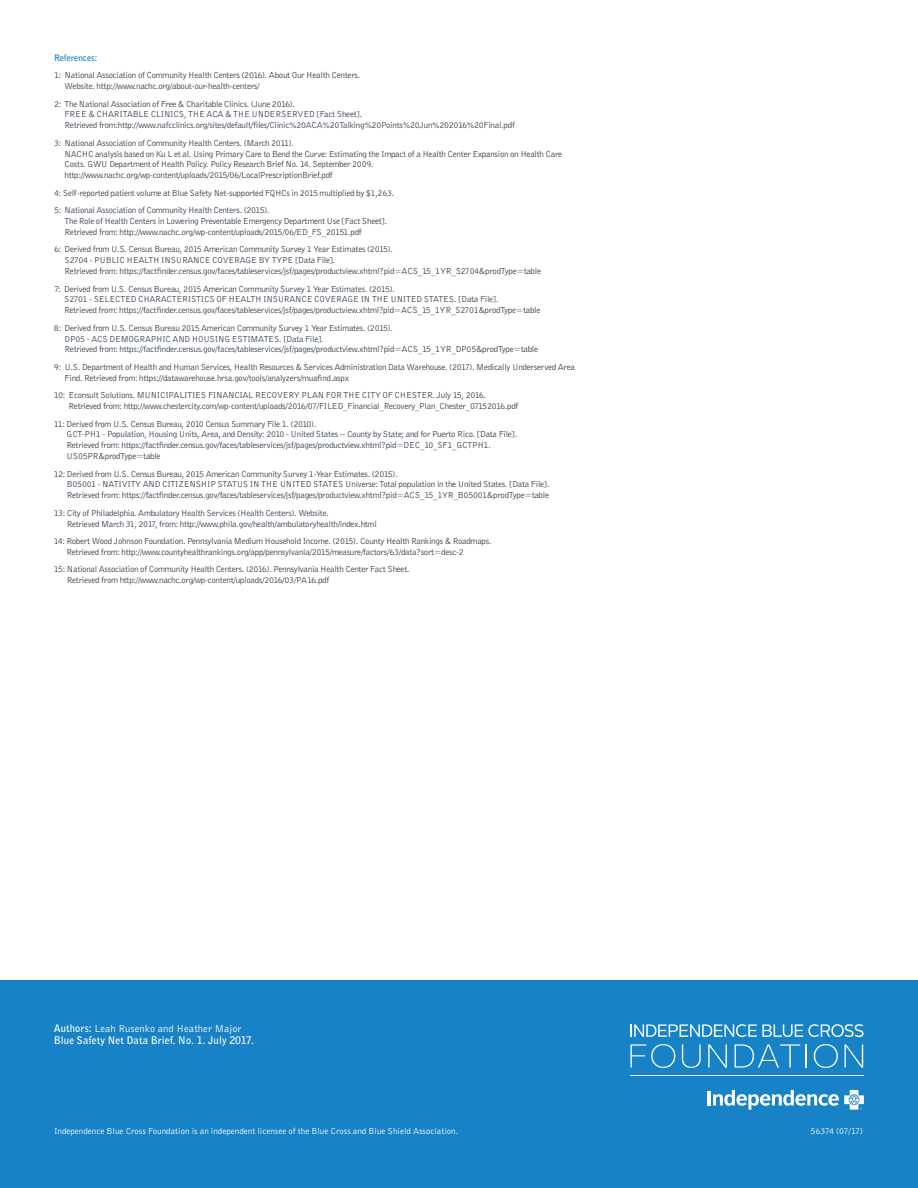
<style>
.page{position:relative;width:918px;height:1188px;background:#fff}
.page>*{position:absolute;margin:0;border:0;box-sizing:border-box;transform-origin:0 0}
.t1{font:700 10.5px/12px "Bell Gothic";letter-spacing:.01em;color:#fff}
.t2{font:9px/10.8px "Bell Gothic";letter-spacing:-.03em;color:#333e48}
.t3{font:9px "Bell Gothic";color:#fff}
.t4{font:9px "Bell Gothic";letter-spacing:-.07em;color:#fff}
.t5{font:700 9px "Bell Gothic";color:#1782c5}
.s1{font-weight:400}
</style>
<div class="page">
<div style="left:0;top:981px;width:918px;height:207px;background:#1782c5"></div>
<svg style="left:631px;top:1024px;width:233px;height:13px"></svg>
<svg style="left:630px;top:1044px;width:45px;height:24px"></svg>
<svg style="left:682px;top:1044px;width:19px;height:24px"></svg>
<svg style="left:708px;top:1044px;width:19px;height:24px"></svg>
<svg style="left:735px;top:1044px;width:65px;height:24px"></svg>
<svg style="left:806px;top:1044px;width:1px;height:24px"></svg>
<svg style="left:814px;top:1044px;width:24px;height:24px"></svg>
<svg style="left:845px;top:1044px;width:18px;height:24px"></svg>
<hr style="left:708px;top:1091px;width:3px;height:14px;background:#fff">
<svg style="left:713px;top:1090px;width:151px;height:20px"></svg>
<hr style="left:630px;top:1076px;width:234px;height:1px;background:#fff">
<p class="t5" style="left:54px;top:51px;width:45px">References:</p>
<p class="t2" style="left:65px;top:70px;width:297px;text-indent:-11px">1: National Association of Community Health Centers (2016). About Our Health Centers.<br>Website. http://www.nachc.org/about-our-health-centers/</p>
<p class="t2" style="left:65px;top:98px;width:452px;text-indent:-11px">2: The National Association of Free &amp; Charitable Clinics. (June 2016).<br>FREE &amp; CHARITABLE CLINICS, THE ACA &amp; THE UNDERSERVED [Fact Sheet].<br>Retrieved from:http://www.nafcclinics.org/sites/default/files/Clinic%20ACA%20Talking%20Points%20Jun%202016%20Final.pdf</p>
<p class="t2" style="left:65px;top:137px;width:499px;text-indent:-11px">3: National Association of Community Health Centers. (March 2011).<br>NACHC analysis based on Ku L et al. Using Primary Care to Bend the Curve: Estimating the Impact of a Health Center Expansion on Health Care Costs. GWU Department of Health Policy. Policy Research Brief No. 14. September 2009. http://www.nachc.org/wp-content/uploads/2015/06/LocalPrescriptionBrief.pdf</p>
<p class="t2" style="left:54px;top:184px;width:342px;line-height:17.5px">4: Self-reported patient volume at Blue Safety Net-supported FQHCs in 2015 multiplied by $1,263.<br>5: National Association of Community Health Centers. (2015).</p>
<p class="t2" style="left:65px;top:216px;width:324px">The Role of Health Centers in Lowering Preventable Emergency Department Use [Fact Sheet].<br>Retrieved from: http://www.nachc.org/wp-content/uploads/2015/06/ED_FS_20151.pdf</p>
<p class="t2" style="left:65px;top:244px;width:478px;text-indent:-11px">6: Derived from U.S. Census Bureau, 2015 American Community Survey 1 Year Estimates (2015).<br>S2704 - PUBLIC HEALTH INSURANCE COVERAGE BY TYPE [Data File].<br>Retrieved from: https://factfinder.census.gov/faces/tableservices/jsf/pages/productview.xhtml?pid=ACS_15_1YR_S2704&amp;prodType=table</p>
<p class="t2" style="left:64px;top:283px;width:478px;text-indent:-10px">7: Derived from U.S. Census Bureau, 2015 American Community Survey 1 Year Estimates. (2015).<br>S2701 - SELECTED CHARACTERISTICS OF HEALTH INSURANCE COVERAGE IN THE UNITED STATES. [Data File].<br>Retrieved from: https://factfinder.census.gov/faces/tableservices/jsf/pages/productview.xhtml?pid=ACS_15_1YR_S2701&amp;prodType=table</p>
<p class="t2" style="left:65px;top:322px;width:475px;text-indent:-11px">8: Derived from U.S. Census Bureau 2015 American Community Survey 1 Year Estimates. (2015).<br>DP05 - ACS DEMOGRAPHIC AND HOUSING ESTIMATES. [Data File].<br>Retrieved from: https://factfinder.census.gov/faces/tableservices/jsf/pages/productview.xhtml?pid=ACS_15_1YR_DP05&amp;prodType=table</p>
<p class="t2" style="left:65px;top:361px;width:512px;text-indent:-11px">9: U.S. Department of Health and Human Services, Health Resources &amp; Services Administration Data Warehouse. (2017). Medically Underserved Area<br>Find. Retrieved from: https://datawarehouse.hrsa.gov/tools/analyzers/muafind.aspx</p>
<p class="t2" style="left:69px;top:390px;width:451px;text-indent:-15px">10: Econsult Solutions. MUNICIPALITIES FINANCIAL RECOVERY PLAN FOR THE CITY OF CHESTER. July 15, 2016.<br>Retrieved from: http://www.chestercity.com/wp-content/uploads/2016/07/FILED_Financial_Recovery_Plan_Chester_07152016.pdf</p>
<p class="t2" style="left:67px;top:418px;width:452px;text-indent:-13px">11: Derived from U.S. Census Bureau, 2010 Census Summary File 1. (2010).<br>GCT-PH1 - Population, Housing Units, Area, and Density: 2010 - United States -- County by State; and for Puerto Rico. [Data File].<br>Retrieved from: https://factfinder.census.gov/faces/tableservices/jsf/pages/productview.xhtml?pid=DEC_10_SF1_GCTPH1.<br>US05PR&amp;prodType=table</p>
<p class="t2" style="left:67px;top:468px;width:484px;text-indent:-13px">12: Derived from U.S. Census Bureau, 2015 American Community Survey 1-Year Estimates. (2015).<br>B05001 - NATIVITY AND CITIZENSHIP STATUS IN THE UNITED STATES Universe: Total population in the United States. [Data File].<br>Retrieved from: https://factfinder.census.gov/faces/tableservices/jsf/pages/productview.xhtml?pid=ACS_15_1YR_B05001&amp;prodType=table</p>
<p class="t2" style="left:67px;top:507px;width:312px;text-indent:-13px">13: City of Philadelphia. Ambulatory Health Services (Health Centers). Website.<br>Retrieved March 31, 2017, from: http://www.phila.gov/health/ambulatoryhealth/index.html</p>
<p class="t2" style="left:67px;top:535px;width:426px;text-indent:-13px">14: Robert Wood Johnson Foundation. Pennsylvania Medium Household Income. (2015). County Health Rankings &amp; Roadmaps.<br>Retrieved from: http://www.countyhealthrankings.org/app/pennsylvania/2015/measure/factors/63/data?sort=desc-2</p>
<p class="t2" style="left:67px;top:564px;width:344px;text-indent:-13px">15: National Association of Community Health Centers. (2016). Pennsylvania Health Center Fact Sheet.<br>Retrieved from http://www.nachc.org/wp-content/uploads/2016/03/PA16.pdf</p>
<p class="t1" style="left:54px;top:1022px;width:202px">Authors: <span class="s1">Leah Rusenko and Heather Major<br></span>Blue Safety Net Data Brief. No. 1. July 2017.</p>
<p class="t3" style="left:54px;top:1126px;width:406px">Independence Blue Cross Foundation is an independent licensee of the Blue Cross and Blue Shield Association.</p>
<p class="t4" style="left:811px;top:1126px;width:54px">56374 (07/17)</p>
</div>
